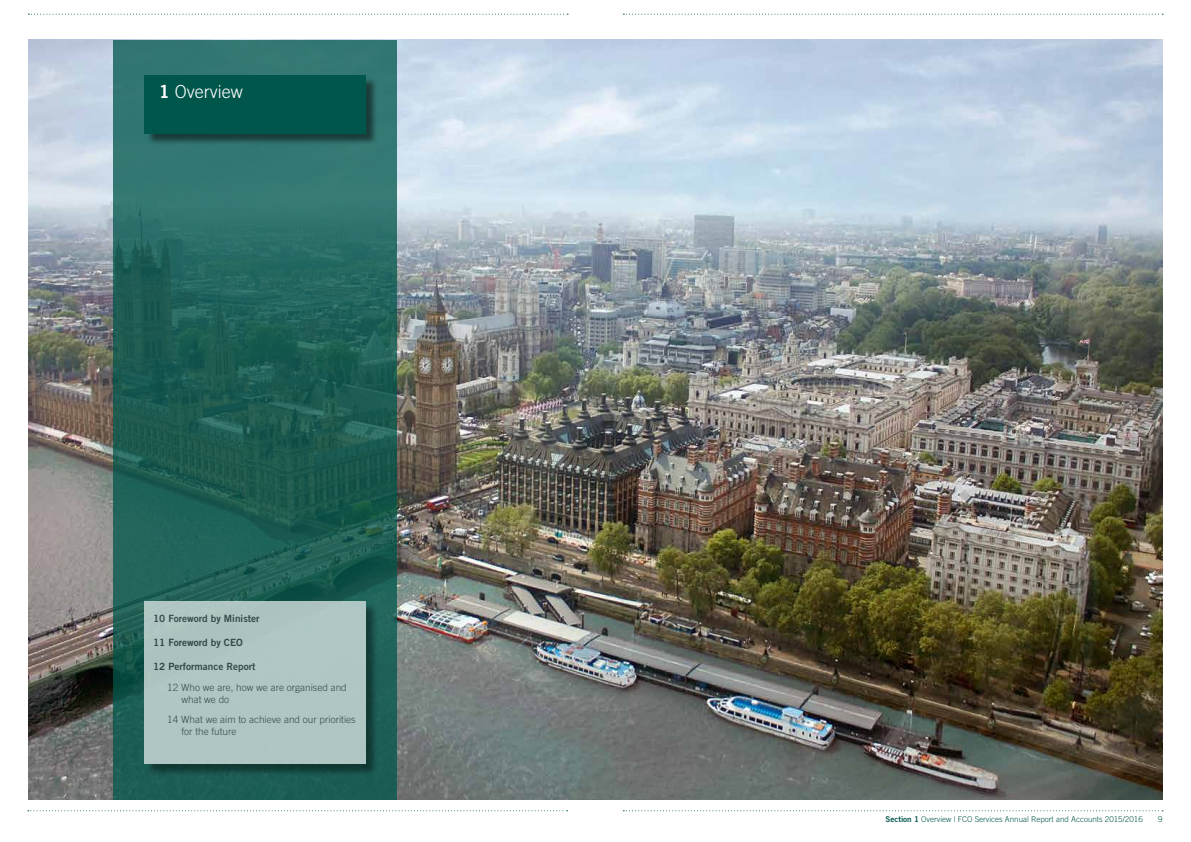
<style>
.page{position:relative;width:1191px;height:842px;background:#fff}
.page>*{position:absolute;margin:0;border:0;box-sizing:border-box;transform-origin:0 0}
.t1{font:300 18px "Trade Gothic LT Std";color:#fff}
.t2{font:300 10px/12px "Trade Gothic LT Std";color:#3d4548}
.t3{font:10px "Trade Gothic LT Std Bd 2";color:#3d4548}
.t4{font:300 8px "Trade Gothic LT Std";color:#00564b}
.s1{font-family:"Trade Gothic LT Std Bd 2";font-weight:400}
</style>
<div class="page">
<svg style="left:28px;top:14px;width:540px;height:1px"></svg>
<svg style="left:28px;top:810px;width:539px;height:1px"></svg>
<svg style="left:623px;top:14px;width:540px;height:1px"></svg>
<svg style="left:623px;top:810px;width:540px;height:1px"></svg>
<img style="left:28px;top:40px;width:1134px;height:759px">
<svg style="left:113px;top:40px;width:284px;height:759px;background:#23645c"></svg>
<div style="left:146px;top:77px;width:232px;height:69px;background:#000;opacity:.5"></div>
<div style="left:145px;top:75px;width:221px;height:58px;background:#00564b"></div>
<div style="left:146px;top:603px;width:232px;height:173px;background:#000;opacity:.5"></div>
<div style="left:145px;top:601px;width:221px;height:163px;background:#afc6c3"></div>
<h1 class="t1" style="left:159px;top:81px;width:85px"><span class="s1">1</span> Overview</h1>
<p class="t3" style="left:153px;top:612px;width:108px">10 Foreword by Minister</p>
<p class="t3" style="left:153px;top:636px;width:91px">11 Foreword by CEO</p>
<p class="t3" style="left:153px;top:660px;width:104px">12 Performance Report</p>
<p class="t2" style="left:181px;top:681px;width:167px;text-indent:-14px">12 Who we are, how we are organised and what we do</p>
<p class="t2" style="left:181px;top:713px;width:176px;text-indent:-14px">14 What we aim to achieve and our priorities for the future</p>
<p class="t4" style="left:885px;top:815px;width:259px"><span class="s1">Section 1</span> Overview | FCO Services Annual Report and Accounts 2015/2016</p>
<p class="t4" style="left:1158px;top:815px;width:6px">9</p>
</div>
